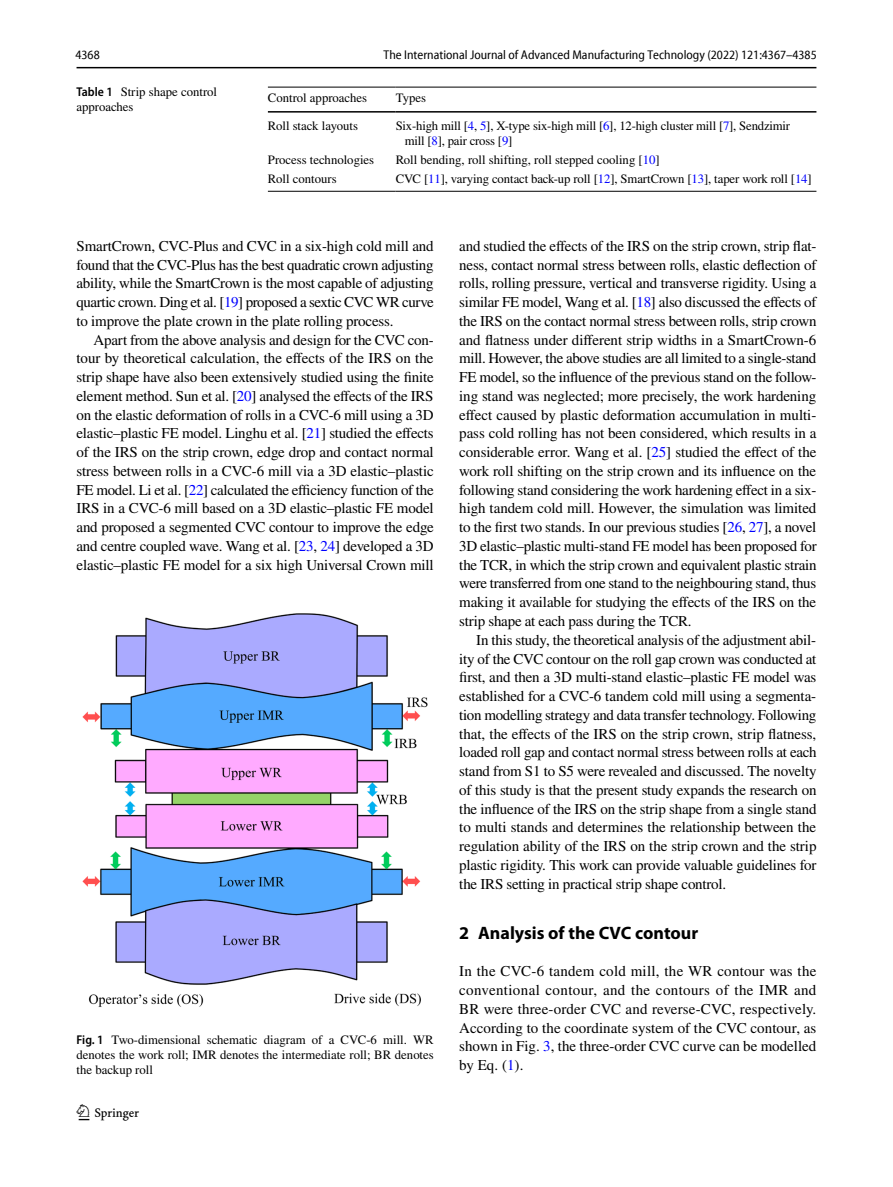
<style>
.page{position:relative;width:893px;height:1187px;background:#fff}
.page>*{position:absolute;margin:0;border:0;box-sizing:border-box;transform-origin:0 0}
.t1{font:22.5px "Springnew Regular 2";color:#000}
.t2{font:700 18px "Myriad Pro";color:#000}
.t3{font:15px/18.8px "STIX";letter-spacing:-.01em;color:#000;text-align:justify}
.t4{font:12.75px/15px "STIX";color:#000}
.t5{font:semi-condensed 12.75px "Myriad Pro Unic";color:#000}
.s1{font-family:"Myriad Pro";font-weight:600;font-stretch:semi-condensed}
.s2{color:#00f}
</style>
<div class="page">
<hr style="left:77px;top:67px;width:739px;height:1px;background:#000">
<hr style="left:268px;top:87px;width:128px;height:1px;background:#000">
<hr style="left:268px;top:111px;width:128px;height:2px;background:#000">
<hr style="left:396px;top:87px;width:420px;height:1px;background:#000">
<hr style="left:396px;top:111px;width:420px;height:2px;background:#000">
<hr style="left:268px;top:191px;width:128px;height:1px;background:#000">
<hr style="left:396px;top:191px;width:420px;height:1px;background:#000">
<img style="left:82px;top:613px;width:346px;height:394px">
<p class="t5" style="left:76px;top:50px;width:26px">4368</p>
<p class="t5" style="left:384px;top:50px;width:435px">The International Journal of Advanced Manufacturing Technology (2022) 121:4367–4385</p>
<p class="t4" style="left:77px;top:85px;width:142px"><span class="s1">Table 1</span> Strip shape control approaches</p>
<p class="t4" style="left:268px;top:91px;width:101px">Control approaches</p>
<p class="t4" style="left:396px;top:91px;width:32px">Types</p>
<p class="t4" style="left:268px;top:119px;width:92px">Roll stack layouts</p>
<p class="t4" style="left:405px;top:119px;width:387px;text-indent:-9px">Six-high mill [<span class="s2">4</span>, <span class="s2">5</span>], X-type six-high mill [<span class="s2">6</span>], 12-high cluster mill [<span class="s2">7</span>], Sendzimir mill [<span class="s2">8</span>], pair cross [<span class="s2">9</span>]</p>
<p class="t4" style="left:268px;top:153px;width:108px">Process technologies</p>
<p class="t4" style="left:396px;top:153px;width:266px">Roll bending, roll shifting, roll stepped cooling [<span class="s2">10</span>]</p>
<p class="t4" style="left:268px;top:172px;width:70px">Roll contours</p>
<p class="t4" style="left:396px;top:172px;width:418px">CVC [<span class="s2">11</span>], varying contact back-up roll [<span class="s2">12</span>], SmartCrown [<span class="s2">13</span>], taper work roll [<span class="s2">14</span>]</p>
<p class="t3" style="left:77px;top:237px;width:359px">SmartCrown, CVC-Plus and CVC in a six-high cold mill and found that the CVC-Plus has the best quadratic crown adjusting ability, while the SmartCrown is the most capable of adjusting quartic crown. Ding et al. [<span class="s2">19</span>] proposed a sextic CVC WR curve to improve the plate crown in the plate rolling process.</p>
<p class="t3" style="left:77px;top:331px;width:359px;text-indent:17px">Apart from the above analysis and design for the CVC con&shy;tour by theoretical calculation, the effects of the IRS on the strip shape have also been extensively studied using the finite element method. Sun et al. [<span class="s2">20</span>] analysed the effects of the IRS on the elastic deformation of rolls in a CVC-6 mill using a 3D elastic–plastic FE model. Linghu et al. [<span class="s2">21</span>] studied the effects of the IRS on the strip crown, edge drop and contact normal stress between rolls in a CVC-6 mill via a 3D elastic–plastic FE model. Li et al. [<span class="s2">22</span>] calculated the efficiency function of the IRS in a CVC-6 mill based on a 3D elastic–plastic FE model and proposed a segmented CVC contour to improve the edge and centre coupled wave. Wang et al. [<span class="s2">23</span>, <span class="s2">24</span>] developed a 3D elastic–plastic FE model for a six high Universal Crown mill</p>
<p class="t4" style="left:77px;top:1032px;width:359px;text-align:justify"><span class="s1">Fig. 1</span> Two-dimensional schematic diagram of a CVC-6 mill. WR denotes the work roll; IMR denotes the intermediate roll; BR denotes the backup roll</p>
<h1 class="t1" style="left:79px;top:1104px;width:62px">1 3</h1>
<p class="t3" style="left:459px;top:237px;width:359px">and studied the effects of the IRS on the strip crown, strip flat&shy;ness, contact normal stress between rolls, elastic deflection of rolls, rolling pressure, vertical and transverse rigidity. Using a similar FE model, Wang et al. [<span class="s2">18</span>] also discussed the effects of the IRS on the contact normal stress between rolls, strip crown and flatness under different strip widths in a SmartCrown-6 mill. However, the above studies are all limited to a single-stand FE model, so the influence of the previous stand on the follow&shy;ing stand was neglected; more precisely, the work hardening effect caused by plastic deformation accumulation in multi&shy;pass cold rolling has not been considered, which results in a considerable error. Wang et al. [<span class="s2">25</span>] studied the effect of the work roll shifting on the strip crown and its influence on the following stand considering the work hardening effect in a six&shy;high tandem cold mill. However, the simulation was limited to the first two stands. In our previous studies [<span class="s2">26</span>, <span class="s2">27</span>], a novel 3D elastic–plastic multi-stand FE model has been proposed for the TCR, in which the strip crown and equivalent plastic strain were transferred from one stand to the neighbouring stand, thus making it available for studying the effects of the IRS on the strip shape at each pass during the TCR.</p>
<p class="t3" style="left:459px;top:631px;width:359px;text-indent:17px">In this study, the theoretical analysis of the adjustment abil&shy;ity of the CVC contour on the roll gap crown was conducted at first, and then a 3D multi-stand elastic–plastic FE model was established for a CVC-6 tandem cold mill using a segmenta&shy;tion modelling strategy and data transfer technology. Following that, the effects of the IRS on the strip crown, strip flatness, loaded roll gap and contact normal stress between rolls at each stand from S1 to S5 were revealed and discussed. The novelty of this study is that the present study expands the research on the influence of the IRS on the strip shape from a single stand to multi stands and determines the relationship between the regulation ability of the IRS on the strip crown and the strip plastic rigidity. This work can provide valuable guidelines for the IRS setting in practical strip shape control.</p>
<p class="t2" style="left:459px;top:921px;width:240px">2 Analysis of the CVC contour</p>
<p class="t3" style="left:459px;top:962px;width:359px">In the CVC-6 tandem cold mill, the WR contour was the conventional contour, and the contours of the IMR and BR were three-order CVC and reverse-CVC, respectively.<br>According to the coordinate system of the CVC contour, as shown in Fig. <span class="s2">3</span>, the three-order CVC curve can be modelled by Eq. (<span class="s2">1</span>).</p>
</div>
